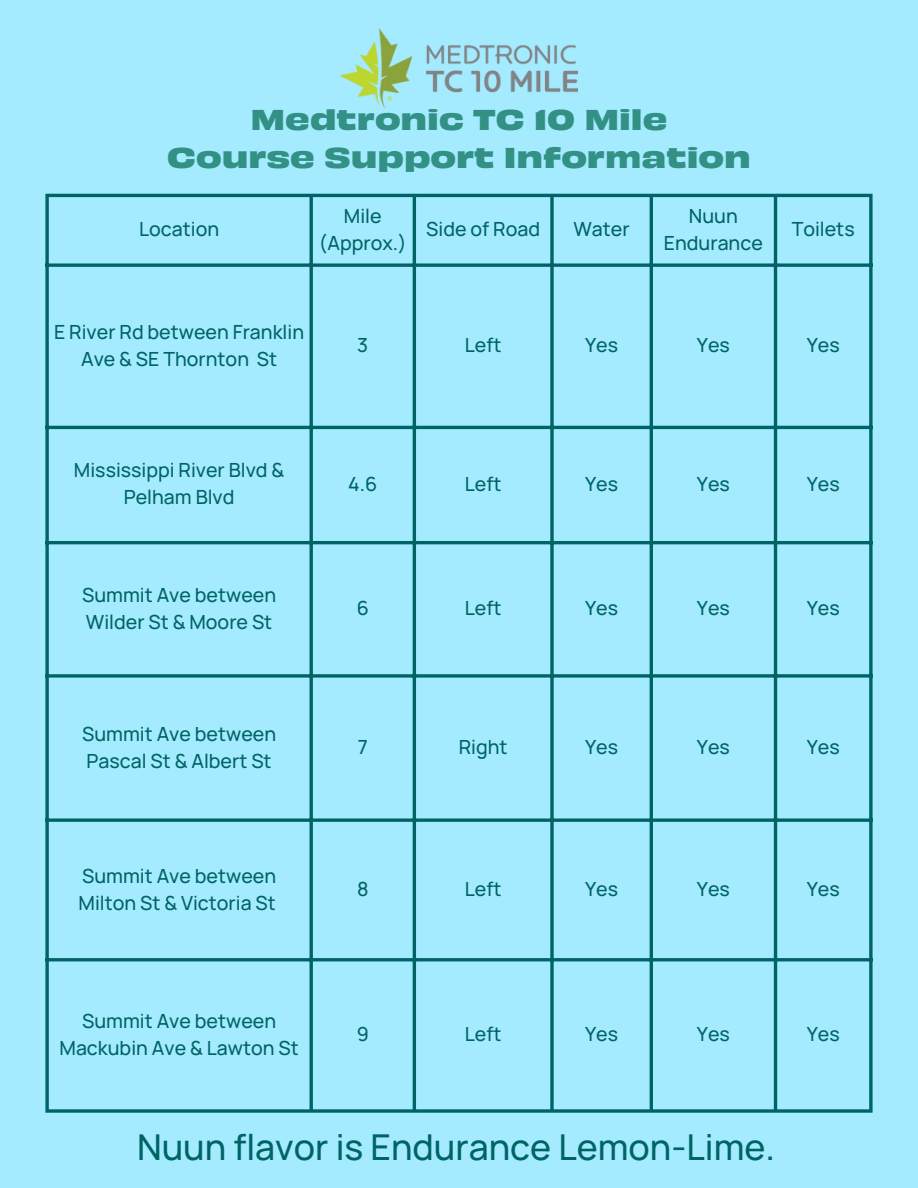
<style>
.page{position:relative;width:918px;height:1188px;background:#a4ebff}
.page>*{position:absolute;margin:0;border:0;box-sizing:border-box;transform-origin:0 0}
.t1{font:500 35.55px "Manrope";color:#006464}
.t2{font:700 26.85px "Obviously Wide";color:#339084}
.t3{font:500 19.5px/27px "Manrope";color:#006464;text-align:center}
</style>
<div class="page">
<svg style="left:45px;top:197px;width:4px;height:912px;background:#19787b"></svg>
<hr style="left:310px;top:197px;width:3px;height:912px;background:#006464">
<hr style="left:413px;top:197px;width:3px;height:912px;background:#006464">
<svg style="left:550px;top:197px;width:4px;height:912px;background:#18787b"></svg>
<hr style="left:650px;top:197px;width:3px;height:912px;background:#006464">
<hr style="left:774px;top:197px;width:3px;height:912px;background:#006464">
<svg style="left:869px;top:197px;width:4px;height:912px;background:#18787b"></svg>
<hr style="left:45px;top:194px;width:828px;height:3px;background:#006464">
<svg style="left:45px;top:263px;width:828px;height:4px;background:#18787a"></svg>
<hr style="left:45px;top:426px;width:828px;height:3px;background:#006464">
<hr style="left:45px;top:541px;width:828px;height:3px;background:#006464">
<svg style="left:45px;top:674px;width:828px;height:4px;background:#18787b"></svg>
<svg style="left:45px;top:818px;width:828px;height:4px;background:#18787a"></svg>
<hr style="left:45px;top:958px;width:828px;height:3px;background:#006464">
<svg style="left:45px;top:1109px;width:828px;height:4px;background:#19787b"></svg>
<img style="left:341px;top:28px;width:236px;height:80px">
<p class="t2" style="left:251px;top:110px;width:418px">Medtronic TC 10 Mile</p>
<p class="t2" style="left:167px;top:147px;width:585px">Course Support Information</p>
<p class="t3" style="left:139px;top:216px;width:82px">Location</p>
<p class="t3" style="left:319px;top:202px;width:89px">Mile (Approx.)</p>
<p class="t3" style="left:426px;top:216px;width:115px">Side of Road</p>
<p class="t3" style="left:573px;top:216px;width:58px">Water</p>
<p class="t3" style="left:664px;top:202px;width:100px">Nuun<br>Endurance</p>
<p class="t3" style="left:792px;top:216px;width:64px">Toilets</p>
<p class="t3" style="left:54px;top:318px;width:251px">E River Rd between Franklin<br>Ave &amp; SE Thornton St</p>
<p class="t3" style="left:74px;top:457px;width:212px">Mississippi River Blvd &amp;<br>Pelham Blvd</p>
<p class="t3" style="left:82px;top:581px;width:195px;text-align:left">Summit Ave between<br>Wilder St &amp; Moore St</p>
<p class="t3" style="left:82px;top:720px;width:195px;text-align:left">Summit Ave between<br>Pascal St &amp; Albert St</p>
<p class="t3" style="left:79px;top:862px;width:199px;text-align:left">Summit Ave between<br>Milton St &amp; Victoria St</p>
<p class="t3" style="left:60px;top:1007px;width:241px">Summit Ave between<br>Mackubin Ave &amp; Lawton St</p>
<p class="t3" style="left:357px;top:331px;width:12px">3</p>
<p class="t3" style="left:465px;top:331px;width:38px">Left</p>
<p class="t3" style="left:585px;top:331px;width:35px">Yes</p>
<p class="t3" style="left:697px;top:331px;width:35px">Yes</p>
<p class="t3" style="left:807px;top:331px;width:35px">Yes</p>
<p class="t3" style="left:348px;top:470px;width:30px">4.6</p>
<p class="t3" style="left:465px;top:470px;width:38px">Left</p>
<p class="t3" style="left:585px;top:470px;width:35px">Yes</p>
<p class="t3" style="left:697px;top:470px;width:35px">Yes</p>
<p class="t3" style="left:807px;top:470px;width:35px">Yes</p>
<p class="t3" style="left:357px;top:594px;width:14px">6</p>
<p class="t3" style="left:465px;top:594px;width:38px">Left</p>
<p class="t3" style="left:585px;top:594px;width:35px">Yes</p>
<p class="t3" style="left:697px;top:594px;width:35px">Yes</p>
<p class="t3" style="left:807px;top:594px;width:35px">Yes</p>
<p class="t3" style="left:358px;top:733px;width:11px">7</p>
<p class="t3" style="left:459px;top:733px;width:50px">Right</p>
<p class="t3" style="left:585px;top:733px;width:35px">Yes</p>
<p class="t3" style="left:697px;top:733px;width:35px">Yes</p>
<p class="t3" style="left:807px;top:733px;width:35px">Yes</p>
<p class="t3" style="left:357px;top:875px;width:13px">8</p>
<p class="t3" style="left:465px;top:875px;width:38px">Left</p>
<p class="t3" style="left:585px;top:875px;width:35px">Yes</p>
<p class="t3" style="left:697px;top:875px;width:35px">Yes</p>
<p class="t3" style="left:807px;top:875px;width:35px">Yes</p>
<p class="t3" style="left:357px;top:1020px;width:14px">9</p>
<p class="t3" style="left:465px;top:1020px;width:38px">Left</p>
<p class="t3" style="left:585px;top:1020px;width:35px">Yes</p>
<p class="t3" style="left:697px;top:1020px;width:35px">Yes</p>
<p class="t3" style="left:807px;top:1020px;width:35px">Yes</p>
<h1 class="t1" style="left:137px;top:1122px;width:640px">Nuun flavor is Endurance Lemon-Lime.</h1>
</div>
